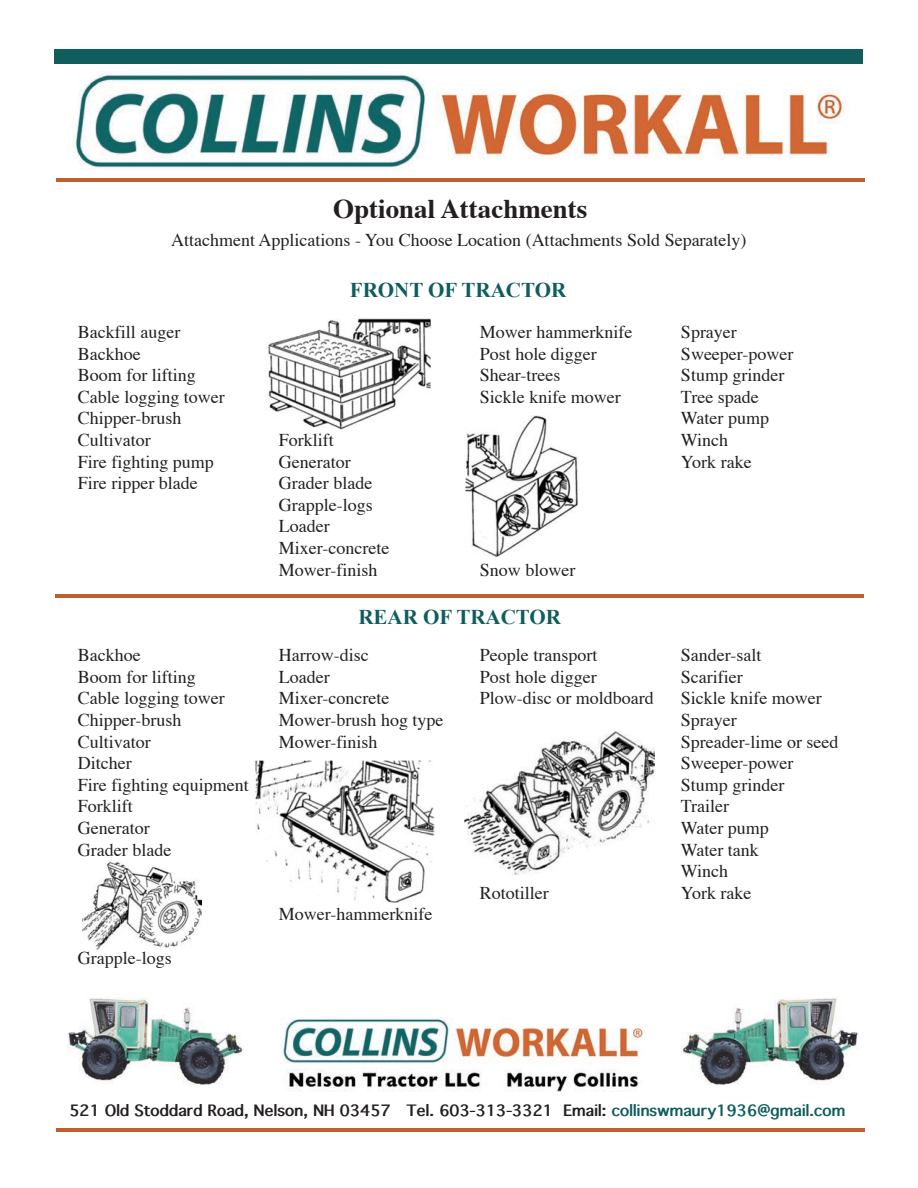
<style>
.page{position:relative;width:918px;height:1188px;background:#fff}
.page>*{position:absolute;margin:0;border:0;box-sizing:border-box;transform-origin:0 0}
.t1{font:700 27px "Times";color:#231f20}
.t2{font:700 21px "Times New Roman";color:#0f5d5c}
.t3{font:18px/21.6px "Times";color:#231f20}
.t4{font:700 15px "Thonburi";letter-spacing:.015em;color:#231f20}
.s1{color:#0f5d5c}
</style>
<div class="page">
<img style="left:267px;top:318px;width:164px;height:112px">
<div style="left:55px;top:49px;width:808px;height:15px;background:#0f5d5c"></div>
<hr style="left:56px;top:178px;width:808px;height:4px;background:#c05f2e">
<img style="left:73px;top:72px;width:771px;height:96px">
<img style="left:464px;top:415px;width:114px;height:141px">
<img style="left:83px;top:862px;width:119px;height:88px">
<img style="left:255px;top:760px;width:179px;height:143px">
<img style="left:465px;top:732px;width:189px;height:143px">
<hr style="left:55px;top:595px;width:809px;height:3px;background:#c05f2e">
<hr style="left:56px;top:1128px;width:809px;height:4px;background:#c05f2e">
<img style="left:68px;top:998px;width:175px;height:87px">
<img style="left:682px;top:998px;width:176px;height:87px">
<img style="left:281px;top:1017px;width:365px;height:75px">
<h1 class="t1" style="left:333px;top:198px;width:256px">Optional Attachments</h1>
<p class="t3" style="left:171px;top:231px;width:577px">Attachment Applications - You Choose Location (Attachments Sold Separately)</p>
<p class="t2" style="left:350px;top:278px;width:218px">FRONT OF TRACTOR</p>
<p class="t3" style="left:78px;top:323px;width:148px">Backfill auger<br>Backhoe<br>Boom for lifting<br>Cable logging tower<br>Chipper-brush<br>Cultivator<br>Fire fighting pump<br>Fire ripper blade</p>
<p class="t3" style="left:480px;top:323px;width:154px">Mower hammerknife<br>Post hole digger<br>Shear-trees<br>Sickle knife mower</p>
<p class="t3" style="left:681px;top:323px;width:114px">Sprayer<br>Sweeper-power<br>Stump grinder<br>Tree spade<br>Water pump<br>Winch<br>York rake</p>
<p class="t3" style="left:279px;top:431px;width:112px">Forklift<br>Generator<br>Grader blade<br>Grapple-logs<br>Loader<br>Mixer-concrete<br>Mower-finish</p>
<p class="t3" style="left:480px;top:560px;width:97px">Snow blower</p>
<p class="t3" style="left:78px;top:646px;width:173px">Backhoe<br>Boom for lifting<br>Cable logging tower<br>Chipper-brush<br>Cultivator<br>Ditcher<br>Fire fighting equipment<br>Forklift<br>Generator<br>Grader blade</p>
<p class="t3" style="left:78px;top:948px;width:95px">Grapple-logs</p>
<p class="t2" style="left:358px;top:606px;width:204px">REAR OF TRACTOR</p>
<p class="t3" style="left:279px;top:646px;width:166px">Harrow-disc<br>Loader<br>Mixer-concrete<br>Mower-brush hog type<br>Mower-finish</p>
<p class="t3" style="left:480px;top:646px;width:175px">People transport<br>Post hole digger<br>Plow-disc or moldboard</p>
<p class="t3" style="left:279px;top:905px;width:155px">Mower-hammerknife</p>
<p class="t3" style="left:480px;top:883px;width:71px">Rototiller</p>
<p class="t3" style="left:681px;top:646px;width:159px">Sander-salt<br>Scarifier<br>Sickle knife mower<br>Sprayer<br>Spreader-lime or seed<br>Sweeper-power<br>Stump grinder<br>Trailer<br>Water pump<br>Water tank<br>Winch<br>York rake</p>
<p class="t4" style="left:69px;top:1099px;width:777px">521 Old Stoddard Road, Nelson, NH 03457 Tel. 603-313-3321 Email: <span class="s1">collinswmaury1936@gmail.com</span></p>
</div>
